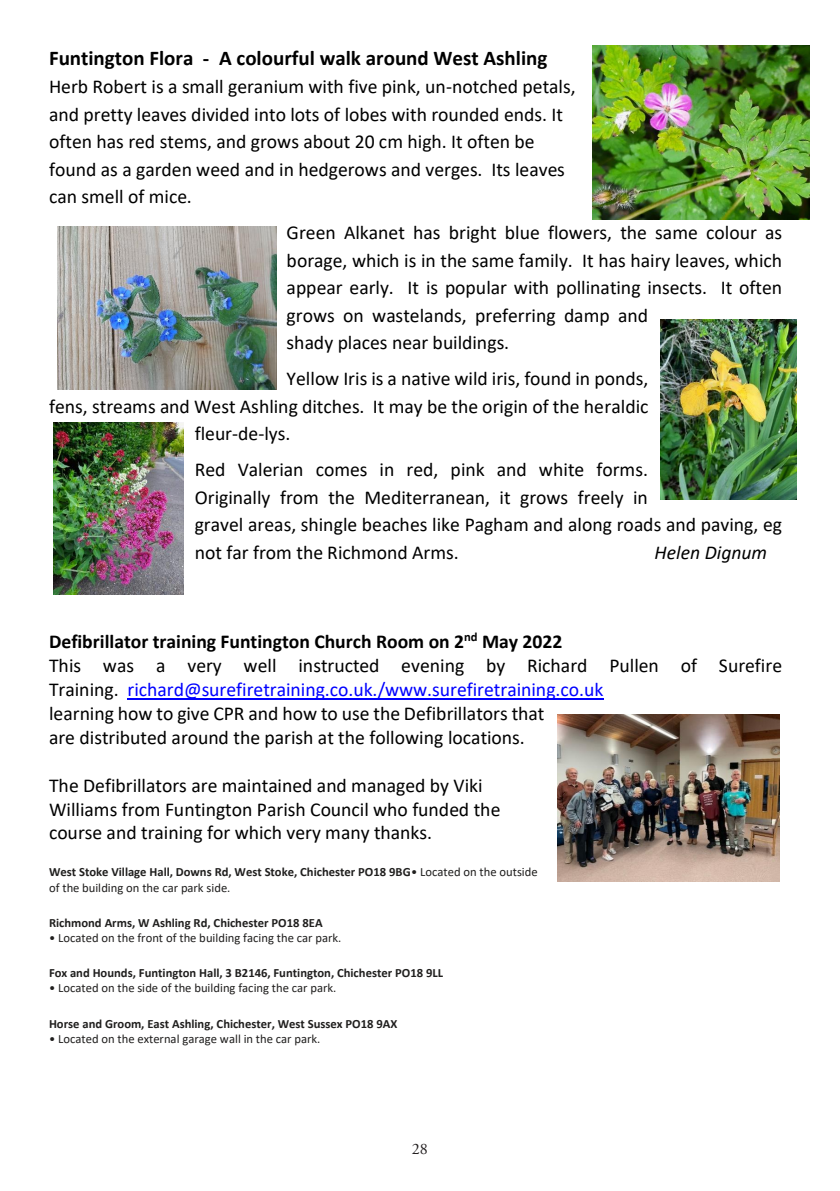
<style>
.page{position:relative;width:840px;height:1191px;background:#fff}
.page>*{position:absolute;margin:0;border:0;box-sizing:border-box;transform-origin:0 0}
.t1{font:700 21px "Calibri";color:#000}
.t2{font:19.6px/27.6px "Calibri";color:#000}
.t3{font:italic 19.6px "Calibri";color:#000}
.t4{font:16px "Adobe Garamond Pro";color:#231f20}
.t5{font:700 12.6px/15.2px "Calibri";color:#201f1e}
.t6{font:12.6px "Calibri";color:#201f1e}
.s1{font-weight:700}
.s2{color:#00f}
.s3{font-weight:400}
</style>
<div class="page">
<hr style="left:127px;top:698px;width:476px;height:1px;background:#00f">
<img style="left:557px;top:714px;width:222px;height:167px">
<img style="left:592px;top:45px;width:217px;height:174px">
<img style="left:57px;top:226px;width:219px;height:164px">
<img style="left:660px;top:319px;width:135px;height:180px">
<img style="left:54px;top:422px;width:129px;height:172px">
<p class="t1" style="left:49px;top:43px;width:499px">Funtington Flora - A colourful walk around West Ashling</p>
<p class="t2" style="left:49px;top:72px;width:528px">Herb Robert is a small geranium with five pink, un-notched petals, and pretty leaves divided into lots of lobes with rounded ends. It often has red stems, and grows about 20 cm high. It often be found as a garden weed and in hedgerows and verges. Its leaves can smell of mice.</p>
<p class="t2" style="left:286px;top:218px;width:497px">Green Alkanet has bright blue flowers, the same colour as borage, which is in the same family. It has hairy leaves, which appear early. It is popular with pollinating insects. It often grows on wastelands, preferring damp and<br>shady places near buildings.</p>
<p class="t2" style="left:286px;top:364px;width:363px">Yellow Iris is a native wild iris, found in ponds,</p>
<p class="t2" style="left:49px;top:392px;width:600px">fens, streams and West Ashling ditches. It may be the origin of the heraldic</p>
<p class="t2" style="left:194px;top:419px;width:97px">fleur-de-lys.</p>
<p class="t2" style="left:194px;top:455px;width:588px">Red Valerian comes in red, pink and white forms.<br>Originally from the Mediterranean, it grows freely in<br>gravel areas, shingle beaches like Pagham and along roads and paving, eg not far from the Richmond Arms.</p>
<p class="t3" style="left:654px;top:538px;width:114px">Helen Dignum</p>
<p class="t2" style="left:49px;top:629px;width:734px;line-height:24px"><span class="s1">Defibrillator training Funtington Church Room on 2</span><sup>nd</sup> <span class="s1">May 2022<br></span>This was a very well instructed evening by Richard Pullen of Surefire Training. <span class="s2">richard@surefiretraining.co.uk./www.surefiretraining.co.uk<br></span>learning how to give CPR and how to use the Defibrillators that<br>are distributed around the parish at the following locations.</p>
<p class="t2" style="left:49px;top:772px;width:452px;line-height:24px">The Defibrillators are maintained and managed by Viki<br>Williams from Funtington Parish Council who funded the course and training for which very many thanks.</p>
<p class="t5" style="left:49px;top:864px;width:490px">West Stoke Village Hall, Downs Rd, West Stoke, Chichester PO18 9BG<span class="s3">• Located on the outside of the building on the car park side.</span></p>
<p class="t5" style="left:49px;top:914px;width:275px">Richmond Arms, W Ashling Rd, Chichester PO18 8EA</p>
<p class="t6" style="left:49px;top:929px;width:293px">• Located on the front of the building facing the car park.</p>
<p class="t5" style="left:49px;top:965px;width:395px">Fox and Hounds, Funtington Hall, 3 B2146, Funtington, Chichester PO18 9LL</p>
<p class="t6" style="left:49px;top:979px;width:289px">• Located on the side of the building facing the car park.</p>
<p class="t5" style="left:49px;top:1015px;width:349px">Horse and Groom, East Ashling, Chichester, West Sussex PO18 9AX</p>
<p class="t6" style="left:49px;top:1030px;width:273px">• Located on the external garage wall in the car park.</p>
<p class="t4" style="left:412px;top:1139px;width:17px">28</p>
</div>
